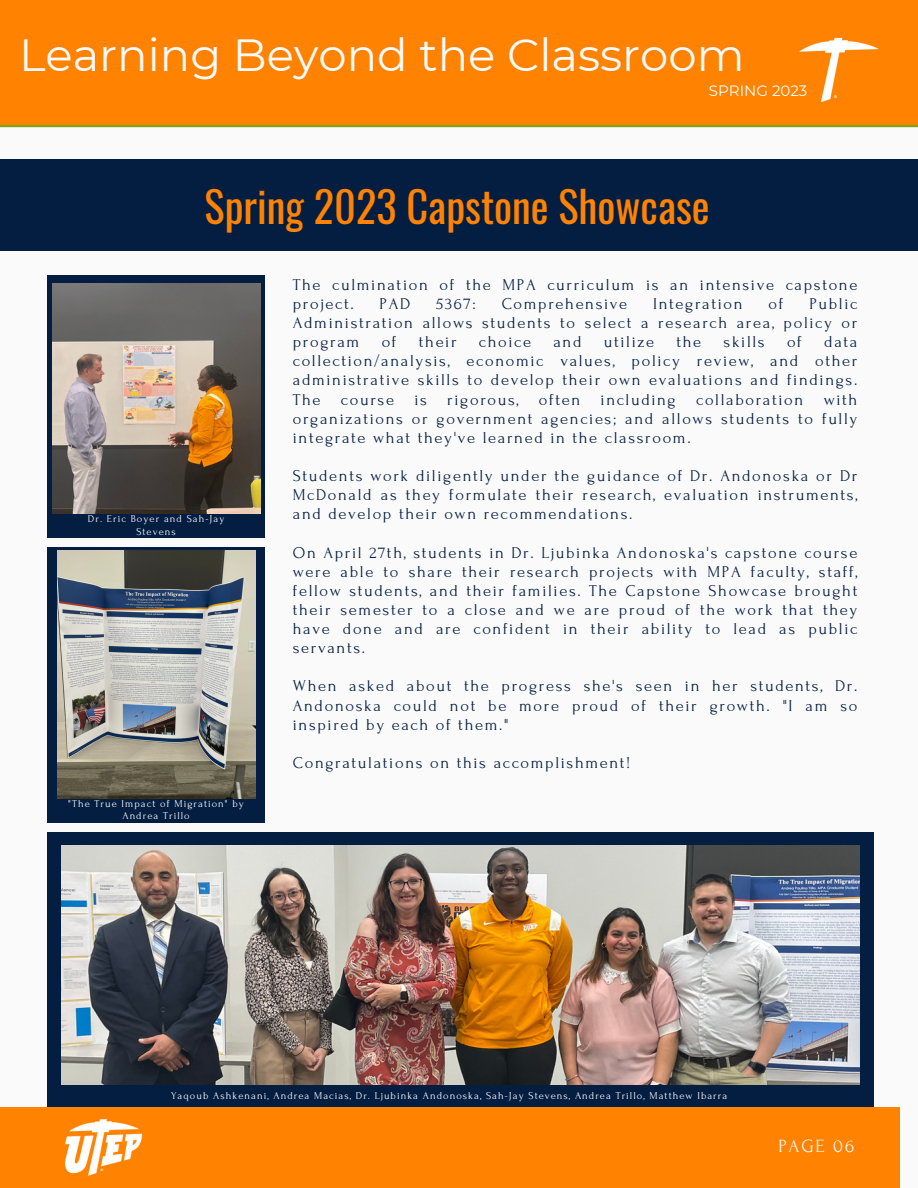
<style>
.page{position:relative;width:918px;height:1188px;background:#fafafa}
.page>*{position:absolute;margin:0;border:0;box-sizing:border-box;transform-origin:0 0}
.t1{font:45px "Montserrat";color:#fafafa}
.t2{font:42.45px "Oswald";color:#ff8200}
.t3{font:18.6px "Forum";letter-spacing:.1em;color:#fafafa}
.t4{font:16.5px/19.2px "Forum";letter-spacing:.1em;color:#041e42;text-align:justify}
.t5{font:15px "Montserrat";color:#fff}
.t6{font:10.5px/12.3px "Forum";letter-spacing:.1em;color:#fff;text-align:center}
</style>
<div class="page">
<div style="left:47px;top:275px;width:218px;height:263px;background:#041e42"></div>
<img style="left:52px;top:284px;width:208px;height:229px">
<div style="left:47px;top:832px;width:826px;height:275px;background:#041e42"></div>
<img style="left:62px;top:846px;width:797px;height:238px">
<div style="left:0;top:1107px;width:899px;height:81px;background:#ff8200"></div>
<img style="left:64px;top:1119px;width:79px;height:57px">
<div style="left:0;top:0;width:918px;height:127px;background:linear-gradient(to right,#ff8200,#ff8200)"></div>
<div style="left:0;top:0;width:918px;height:124px;background:#ff8200"></div>
<img style="left:799px;top:37px;width:80px;height:66px">
<div style="left:0;top:159px;width:918px;height:92px;background:#041e42"></div>
<div style="left:47px;top:548px;width:218px;height:275px;background:#041e42"></div>
<img style="left:57px;top:551px;width:198px;height:247px">
<h1 class="t1" style="left:19px;top:27px;width:727px">Learning Beyond the Classroom</h1>
<p class="t5" style="left:709px;top:82px;width:100px">SPRING 2023</p>
<h2 class="t2" style="left:205px;top:173px;width:507px">Spring 2023 Capstone Showcase</h2>
<p class="t6" style="left:88px;top:513px;width:138px">Dr. Eric Boyer and Sah-Jay<br>Stevens</p>
<p class="t6" style="left:68px;top:798px;width:177px">"The True Impact of Migration" by<br>Andrea Trillo</p>
<p class="t4" style="left:293px;top:275px;width:566px">The culmination of the MPA curriculum is an intensive capstone project.</p>
<p class="t4" style="left:380px;top:294px;width:32px">PAD</p>
<p class="t4" style="left:436px;top:294px;width:41px">5367:</p>
<p class="t4" style="left:502px;top:294px;width:127px">Comprehensive</p>
<p class="t4" style="left:653px;top:294px;width:91px">Integration</p>
<p class="t4" style="left:769px;top:294px;width:16px">of</p>
<p class="t4" style="left:293px;top:294px;width:566px;text-indent:517px">Public Administration allows students to select a research area, policy or program</p>
<p class="t4" style="left:293px;top:333px;width:566px;text-indent:531px">data collection/analysis, economic values, policy review, and other administrative skills to develop their own evaluations and findings.<br>The course is rigorous, often including collaboration with organizations or government agencies; and allows students to fully integrate what they've learned in the classroom.</p>
<p class="t4" style="left:293px;top:466px;width:566px">Students work diligently under the guidance of Dr. Andonoska or Dr McDonald as they formulate their research, evaluation instruments, and develop their own recommendations.</p>
<p class="t4" style="left:293px;top:543px;width:566px">On April 27th, students in Dr. Ljubinka Andonoska's capstone course were able to share their research projects with MPA faculty, staff, fellow students, and their families. The Capstone Showcase brought their semester to a close and we are proud of the work that they have done and are confident in their ability to lead as public servants.</p>
<p class="t4" style="left:293px;top:677px;width:566px">When asked about the progress she's seen in her students, Dr.<br>Andonoska could not be more proud of their growth. "I am so inspired by each of them."</p>
<p class="t4" style="left:293px;top:753px;width:339px">Congratulations on this accomplishment!</p>
<p class="t4" style="left:382px;top:333px;width:16px">of</p>
<p class="t4" style="left:419px;top:333px;width:39px">their</p>
<p class="t4" style="left:479px;top:333px;width:54px">choice</p>
<p class="t4" style="left:553px;top:333px;width:30px">and</p>
<p class="t4" style="left:604px;top:333px;width:52px">utilize</p>
<p class="t4" style="left:677px;top:333px;width:26px">the</p>
<p class="t4" style="left:724px;top:333px;width:43px">skills</p>
<p class="t4" style="left:787px;top:333px;width:16px">of</p>
<p class="t6" style="left:171px;top:1089px;width:558px">Yaqoub Ashkenani, Andrea Macias, Dr. Ljubinka Andonoska, Sah-Jay Stevens, Andrea Trillo, Matthew Ibarra</p>
<p class="t3" style="left:780px;top:1138px;width:76px">PAGE 062</p>
</div>
